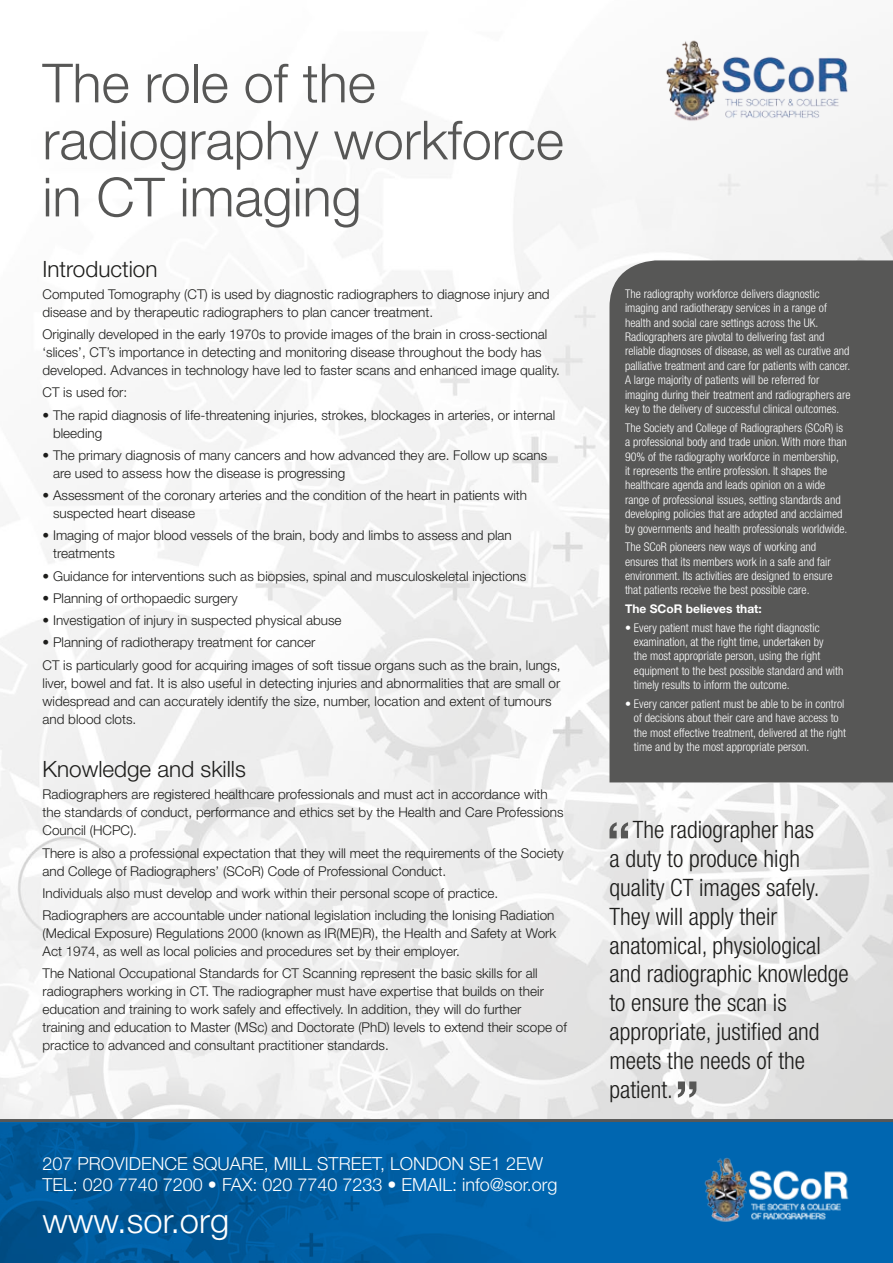
<style>
.page{position:relative;width:893px;height:1263px;background:#fff}
.page>*{position:absolute;margin:0;border:0;box-sizing:border-box;transform-origin:0 0}
.t1{font:300 54px/57px "Helvetica Neue LT Std";color:#575756}
.t2{font:300 34.5px "Helvetica Neue LT Std";color:#fff}
.t3{font:300 condensed 24px/28.8px "Helvetica Neue LT Std";color:#1d1d1b}
.t4{font:300 22.5px "Helvetica Neue LT Std";color:#1d1d1b}
.t5{font:300 18px/21.6px "Helvetica Neue LT Std";color:#fff}
.t6{font:300 13.5px/18px "Helvetica Neue LT Std";color:#1d1d1b}
.t7{font:300 condensed 12px/14.4px "Helvetica Neue LT Std";color:#fff}
.t8{font:700 12px "Helvetica Neue LT Std";color:#fff}
</style>
<div class="page">
<img style="left:0;top:93px;width:893px;height:1026px">
<svg style="left:0;top:1119px;width:893px;height:144px;background:#0964a6"></svg>
<img style="left:0;top:1123px;width:652px;height:140px">
<img style="left:699px;top:1154px;width:155px;height:72px">
<img style="left:658px;top:40px;width:198px;height:88px">
<svg style="left:609px;top:822px;width:19px;height:16px"></svg>
<svg style="left:678px;top:1081px;width:18px;height:17px"></svg>
<div style="left:609px;top:260px;width:284px;height:522px;background:#575756"></div>
<h1 class="t1" style="left:43px;top:54px;width:523px">The role of the radiography workforce in CT imaging</h1>
<h3 class="t4" style="left:43px;top:255px;width:117px">Introduction</h3>
<p class="t6" style="left:43px;top:285px;width:509px">Computed Tomography (CT) is used by diagnostic radiographers to diagnose injury and disease and by therapeutic radiographers to plan cancer treatment.</p>
<p class="t6" style="left:43px;top:325px;width:519px">Originally developed in the early 1970s to provide images of the brain in cross-sectional ‘slices’, CT’s importance in detecting and monitoring disease throughout the body has developed. Advances in technology have led to faster scans and enhanced image quality.</p>
<p class="t6" style="left:43px;top:383px;width:86px">CT is used for:</p>
<p class="t6" style="left:53px;top:405px;width:504px;text-indent:-11px">• The rapid diagnosis of life-threatening injuries, strokes, blockages in arteries, or internal bleeding</p>
<p class="t6" style="left:53px;top:446px;width:496px;text-indent:-11px">• The primary diagnosis of many cancers and how advanced they are. Follow up scans are used to assess how the disease is progressing</p>
<p class="t6" style="left:53px;top:486px;width:476px;text-indent:-11px">• Assessment of the coronary arteries and the condition of the heart in patients with suspected heart disease</p>
<p class="t6" style="left:53px;top:526px;width:460px;text-indent:-11px">• Imaging of major blood vessels of the brain, body and limbs to assess and plan treatments</p>
<p class="t6" style="left:43px;top:566px;width:485px">• Guidance for interventions such as biopsies, spinal and musculoskeletal injections</p>
<p class="t6" style="left:43px;top:589px;width:197px">• Planning of orthopaedic surgery</p>
<p class="t6" style="left:43px;top:611px;width:301px">• Investigation of injury in suspected physical abuse</p>
<p class="t6" style="left:43px;top:631px;width:520px;line-height:22.2px">• Planning of radiotherapy treatment for cancer<br>CT is particularly good for acquiring images of soft tissue organs such as the brain, lungs,</p>
<p class="t6" style="left:43px;top:673px;width:519px">liver, bowel and fat. It is also useful in detecting injuries and abnormalities that are small or widespread and can accurately identify the size, number, location and extent of tumours and blood clots.</p>
<h3 class="t4" style="left:43px;top:755px;width:205px">Knowledge and skills</h3>
<p class="t6" style="left:43px;top:785px;width:523px">Radiographers are registered healthcare professionals and must act in accordance with the standards of conduct, performance and ethics set by the Health and Care Professions<br>Council (HCPC).</p>
<p class="t6" style="left:43px;top:843px;width:523px">There is also a professional expectation that they will meet the requirements of the Society and College of Radiographers’ (SCoR) Code of Professional Conduct.</p>
<p class="t6" style="left:43px;top:882px;width:513px;line-height:22.2px">Individuals also must develop and work within their personal scope of practice.<br>Radiographers are accountable under national legislation including the Ionising Radiation</p>
<p class="t6" style="left:43px;top:924px;width:515px">(Medical Exposure) Regulations 2000 (known as IR(ME)R), the Health and Safety at Work<br>Act 1974, as well as local policies and procedures set by their employer.</p>
<p class="t6" style="left:43px;top:964px;width:526px">The National Occupational Standards for CT Scanning represent the basic skills for all radiographers working in CT. The radiographer must have expertise that builds on their education and training to work safely and effectively. In addition, they will do further training and education to Master (MSc) and Doctorate (PhD) levels to extend their scope of practice to advanced and consultant practitioner standards.</p>
<h3 class="t5" style="left:43px;top:1152px;width:517px">207 PROVIDENCE SQUARE, MILL STREET, LONDON SE1 2EW<br>TEL: 020 7740 7200 • FAX: 020 7740 7233 • EMAIL: info@sor.org</h3>
<h2 class="t2" style="left:43px;top:1199px;width:188px">www.sor.org</h2>
<p class="t7" style="left:625px;top:286px;width:227px">The radiography workforce delivers diagnostic imaging and radiotherapy services in a range of health and social care settings across the UK.<br>Radiographers are pivotal to delivering fast and reliable diagnoses of disease, as well as curative and palliative treatment and care for patients with cancer.<br>A large majority of patients will be referred for imaging during their treatment and radiographers are key to the delivery of successful clinical outcomes.</p>
<p class="t7" style="left:625px;top:420px;width:224px">The Society and College of Radiographers (SCoR) is a professional body and trade union. With more than 90% of the radiography workforce in membership,<br>it represents the entire profession. It shapes the healthcare agenda and leads opinion on a wide range of professional issues, setting standards and developing policies that are adopted and acclaimed by governments and health professionals worldwide.</p>
<p class="t7" style="left:625px;top:540px;width:209px">The SCoR pioneers new ways of working and ensures that its members work in a safe and fair environment. Its activities are designed to ensure that patients receive the best possible care.</p>
<p class="t8" style="left:625px;top:601px;width:138px">The SCoR believes that:</p>
<p class="t7" style="left:634px;top:620px;width:211px;text-indent:-9px">• Every patient must have the right diagnostic examination, at the right time, undertaken by<br>the most appropriate person, using the right equipment to the best possible standard and with timely results to inform the outcome.</p>
<p class="t7" style="left:634px;top:696px;width:213px;text-indent:-9px">• Every cancer patient must be able to be in control of decisions about their care and have access to the most effective treatment, delivered at the right time and by the most appropriate person.</p>
<h3 class="t3" style="left:609px;top:815px;width:241px;text-indent:23px">The radiographer has<br>a duty to produce high quality CT images safely.<br>They will apply their anatomical, physiological and radiographic knowledge to ensure the scan is appropriate, justified and meets the needs of the patient.</h3>
</div>
